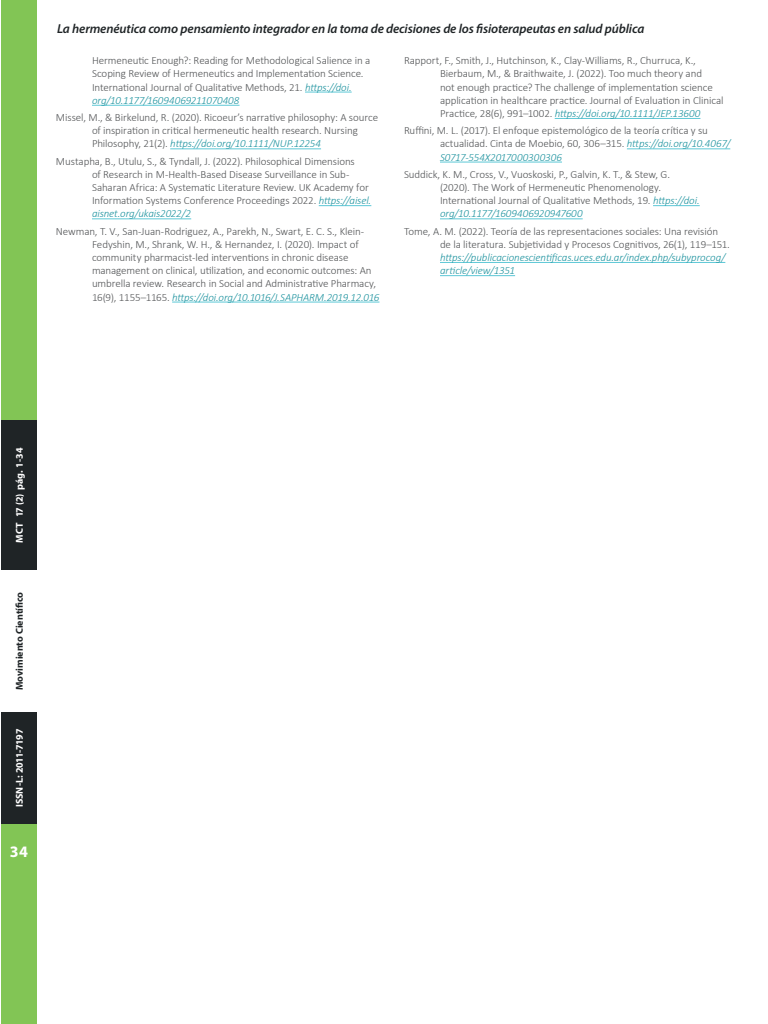
<style>
.page{position:relative;width:768px;height:1024px;background:#fff}
.page>*{position:absolute;margin:0;border:0;box-sizing:border-box;transform-origin:0 0}
.t1{font:700 16px "Myriad Pro";color:#fff}
.t2{font:italic 600 13px "Myriad Pro";letter-spacing:-.01em;color:#1f2426}
.t3{font:300 11px/13.2px "Calibri";letter-spacing:-.01em;color:#525456}
.t4{font:italic 300 11px/13.2px "Calibri";letter-spacing:-.01em;color:#1e939f}
.t5{font:700 10px "Myriad Pro";letter-spacing:-.005em;color:#fff}
.t6{font:700 10px "Myriad Pro";color:#1f2426}
.s1{font-style:italic;color:#1e939f}
</style>
<div class="page">
<div style="left:1px;top:712px;width:36px;height:312px;background:#82c555"></div>
<div style="left:1px;top:0;width:36px;height:570px;background:#82c555"></div>
<div style="left:1px;top:420px;width:36px;height:150px;background:#1f2426"></div>
<div style="left:1px;top:712px;width:36px;height:112px;background:#1f2426"></div>
<hr style="left:305px;top:92px;width:47px;height:1px;background:#5cc8d7">
<hr style="left:92px;top:105px;width:148px;height:1px;background:#5cc8d7">
<hr style="left:170px;top:149px;width:151px;height:1px;background:#5cc8d7">
<hr style="left:319px;top:205px;width:52px;height:1px;background:#5cc8d7">
<hr style="left:92px;top:219px;width:99px;height:1px;background:#5cc8d7">
<hr style="left:172px;top:302px;width:207px;height:1px;background:#5cc8d7">
<hr style="left:555px;top:118px;width:145px;height:1px;background:#5cc8d7">
<hr style="left:627px;top:149px;width:103px;height:1px;background:#5cc8d7">
<hr style="left:440px;top:162px;width:122px;height:1px;background:#5cc8d7">
<hr style="left:653px;top:205px;width:47px;height:1px;background:#5cc8d7">
<hr style="left:440px;top:219px;width:143px;height:1px;background:#5cc8d7">
<hr style="left:440px;top:262px;width:285px;height:1px;background:#5cc8d7">
<hr style="left:440px;top:275px;width:75px;height:1px;background:#5cc8d7">
<p class="t2" style="left:57px;top:20px;width:589px">La hermenéutica como pensamiento integrador en la toma de decisiones de los fisioterapeutas en salud pública</p>
<p class="t3" style="left:92px;top:54px;width:280px">Hermeneutic Enough?: Reading for Methodological Salience in a Scoping Review of Hermeneutics and Implementation Science.<br>International Journal of Qualitative Methods, 21. <span class="s1">https://doi. org/10.1177/16094069211070408</span></p>
<p class="t3" style="left:92px;top:111px;width:288px;text-indent:-36px">Missel, M., &amp; Birkelund, R. (2020). Ricoeur’s narrative philosophy: A source of inspiration in critical hermeneutic health research. Nursing<br>Philosophy, 21(2). <span class="s1">https://doi.org/10.1111/NUP.12254</span></p>
<p class="t3" style="left:92px;top:154px;width:281px;text-indent:-36px">Mustapha, B., Utulu, S., &amp; Tyndall, J. (2022). Philosophical Dimensions<br>of Research in M-Health-Based Disease Surveillance in Sub-Saharan Africa: A Systematic Literature Review. UK Academy for Information Systems Conference Proceedings 2022. <span class="s1">https://aisel. aisnet.org/ukais2022/2</span></p>
<p class="t3" style="left:92px;top:224px;width:289px;text-indent:-36px">Newman, T. V., San-Juan-Rodriguez, A., Parekh, N., Swart, E. C. S., Klein-Fedyshin, M., Shrank, W. H., &amp; Hernandez, I. (2020). Impact of community pharmacist-led interventions in chronic disease management on clinical, utilization, and economic outcomes: An umbrella review. Research in Social and Administrative Pharmacy, 16(9), 1155–1165. <span class="s1">https://doi.org/10.1016/J.SAPHARM.2019.12.016</span></p>
<p class="t3" style="left:440px;top:54px;width:285px;text-indent:-36px">Rapport, F., Smith, J., Hutchinson, K., Clay-Williams, R., Churruca, K., Bierbaum, M., &amp; Braithwaite, J. (2022). Too much theory and<br>not enough practice? The challenge of implementation science application in healthcare practice. Journal of Evaluation in Clinical Practice, 28(6), 991–1002. <span class="s1">https://doi.org/10.1111/JEP.13600</span></p>
<p class="t3" style="left:440px;top:124px;width:292px;text-indent:-36px">Ruffini, M. L. (2017). El enfoque epistemológico de la teoría crítica y su actualidad. Cinta de Moebio, 60, 306–315. <span class="s1">https://doi.org/10.4067/<br>S0717-554X2017000300306</span></p>
<p class="t3" style="left:440px;top:168px;width:261px;text-indent:-36px">Suddick, K. M., Cross, V., Vuoskoski, P., Galvin, K. T., &amp; Stew, G. (2020). The Work of Hermeneutic Phenomenology.<br>International Journal of Qualitative Methods, 19. <span class="s1">https://doi. org/10.1177/1609406920947600</span></p>
<p class="t3" style="left:440px;top:224px;width:292px;text-indent:-36px">Tome, A. M. (2022). Teoría de las representaciones sociales: Una revisión de la literatura. Subjetividad y Procesos Cognitivos, 26(1), 119–151.</p>
<p class="t4" style="left:440px;top:251px;width:287px">https://publicacionescientificas.uces.edu.ar/index.php/subyprocog/ article/view/1351</p>
<p class="t5" style="left:13px;top:543px;width:97px;rotate:-90deg">MCT 17 (2) pág. 1-34</p>
<p class="t6" style="left:13px;top:690px;width:100px;rotate:-90deg">Movimiento Científico</p>
<p class="t5" style="left:13px;top:807px;width:80px;rotate:-90deg">ISSN-L: 2011-7197</p>
<h1 class="t1" style="left:10px;top:841px;width:20px">34</h1>
</div>
